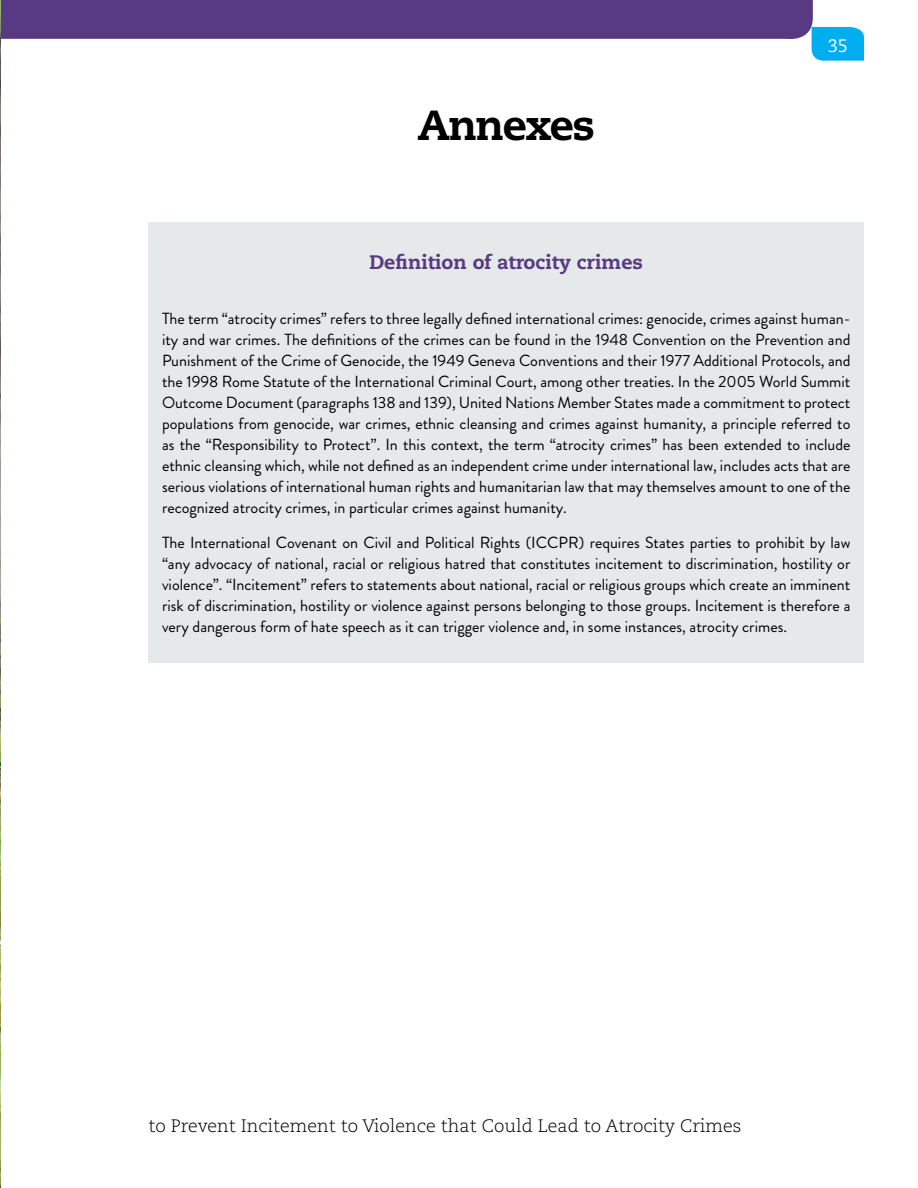
<style>
.page{position:relative;width:918px;height:1188px;background:#fff}
.page>*{position:absolute;margin:0;border:0;box-sizing:border-box;transform-origin:0 0}
.t1{font:800 42px "Caecilia LT Std";letter-spacing:-.04em;color:#000}
.t2{font:800 19.5px "Caecilia LT Std";color:#583a83}
.t3{font:300 18px "Caecilia LT Std";color:#000}
.t4{font:18px "Caecilia LT Std";color:#fff}
.t5{font:16.2px/21px "Brandon Grotesque";color:#000;text-align:justify}
</style>
<div class="page">
<svg style="left:1px;top:0;width:863px;height:61px"></svg>
<img style="left:0;top:0;width:1px;height:1188px">
<div style="left:148px;top:223px;width:716px;height:440px;background:#e6e9e9"></div>
<h1 class="t1" style="left:418px;top:100px;width:179px">Annexes</h1>
<p class="t4" style="left:828px;top:35px;width:22px">35</p>
<p class="t2" style="left:369px;top:250px;width:275px">Definition of atrocity crimes</p>
<p class="t5" style="left:162px;top:308px;width:690px">The term “atrocity crimes” refers to three legally defined international crimes: genocide, crimes against human&shy;ity and war crimes. The definitions of the crimes can be found in the 1948 Convention on the Prevention and Punishment of the Crime of Genocide, the 1949 Geneva Conventions and their 1977 Additional Protocols, and the 1998 Rome Statute of the International Criminal Court, among other treaties. In the 2005 World Summit Outcome Document (paragraphs 138 and 139), United Nations Member States made a commitment to protect populations from genocide, war crimes, ethnic cleansing and crimes against humanity, a principle referred to as the “Responsibility to Protect”. In this context, the term “atrocity crimes” has been extended to include ethnic cleansing which, while not defined as an independent crime under international law, includes acts that are serious violations of international human rights and humanitarian law that may themselves amount to one of the recognized atrocity crimes, in particular crimes against humanity.</p>
<p class="t5" style="left:162px;top:532px;width:690px">The International Covenant on Civil and Political Rights (ICCPR) requires States parties to prohibit by law “any advocacy of national, racial or religious hatred that constitutes incitement to discrimination, hostility or violence”. “Incitement” refers to statements about national, racial or religious groups which create an imminent risk of discrimination, hostility or violence against persons belonging to those groups. Incitement is therefore a very dangerous form of hate speech as it can trigger violence and, in some instances, atrocity crimes.</p>
<p class="t3" style="left:148px;top:1115px;width:594px">to Prevent Incitement to Violence that Could Lead to Atrocity Crimes</p>
</div>
